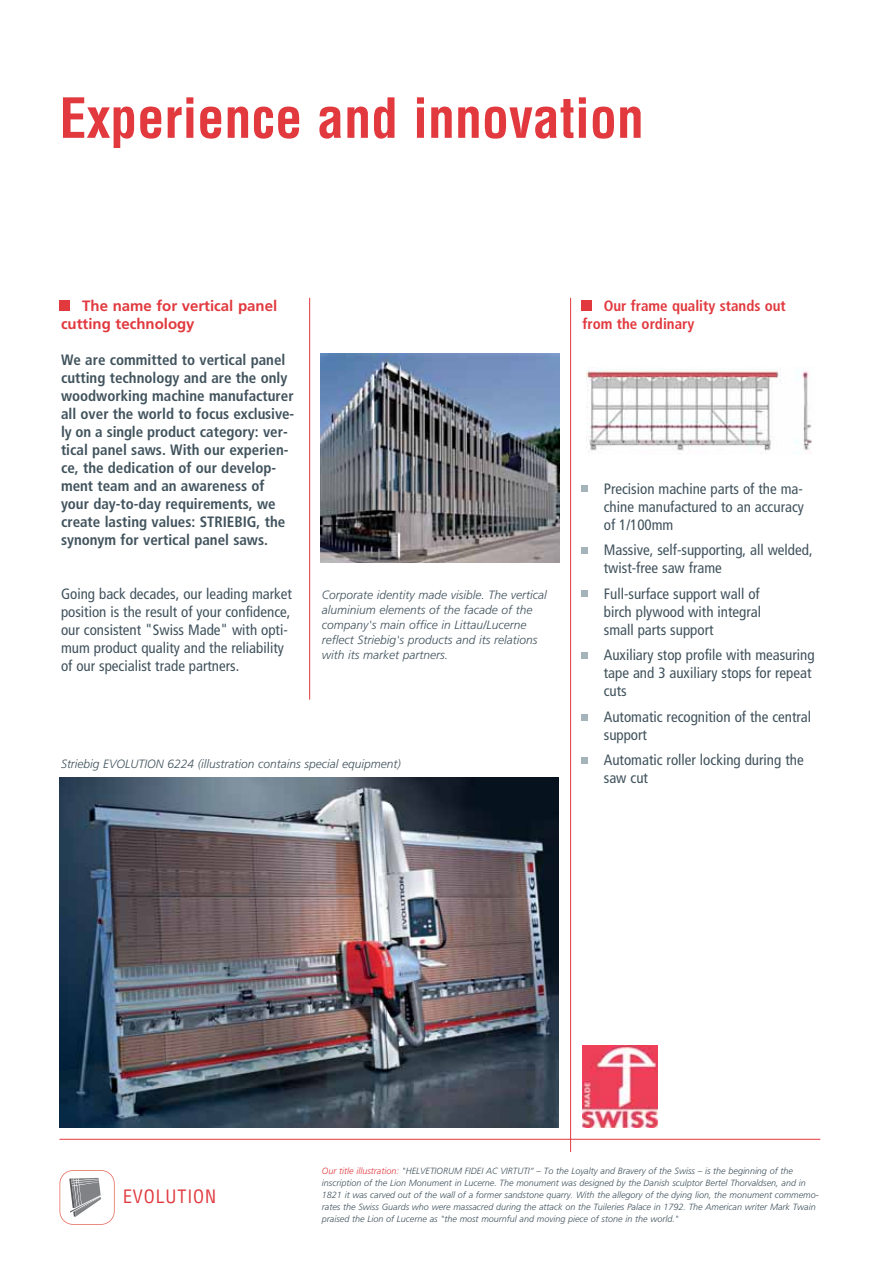
<style>
.page{position:relative;width:893px;height:1263px;background:#fff}
.page>*{position:absolute;margin:0;border:0;box-sizing:border-box;transform-origin:0 0}
.t1{font:700 condensed 54px "Helvetica";color:#e1393e}
.t2{font:condensed 18px "Helvetica";letter-spacing:.05em;color:#e1393e}
.t3{font:condensed 15px/18px "Frutiger";color:#41535d}
.t4{font:700 condensed 15px/18px "Frutiger";color:#41535d}
.t5{font:700 15px/18px "Frutiger";color:#e1393e}
.t6{font:700 condensed 15px/18px "Frutiger";color:#e1393e}
.t7{font:italic 300 12px/15px "Frutiger";color:#41535d}
.t8{font:italic 300 9px/12px "Frutiger";color:#41535d}
.s1{color:#e1393e}
</style>
<div class="page">
<div style="left:59px;top:1170px;width:56px;height:55px;border:1px solid #e66659;border-radius:13px"></div>
<svg style="left:69px;top:1178px;width:33px;height:39px"></svg>
<svg style="left:582px;top:1045px;width:76px;height:83px"></svg>
<img style="left:583px;top:1046px;width:74px;height:81px">
<img style="left:586px;top:369px;width:226px;height:84px">
<img style="left:320px;top:354px;width:239px;height:209px">
<img style="left:59px;top:778px;width:500px;height:350px">
<div style="left:59px;top:300px;width:11px;height:11px;background:#e1393e"></div>
<div style="left:581px;top:300px;width:11px;height:11px;background:#e1393e"></div>
<svg style="left:581px;top:486px;width:6px;height:6px"></svg>
<svg style="left:581px;top:547px;width:6px;height:6px"></svg>
<svg style="left:581px;top:591px;width:6px;height:6px"></svg>
<svg style="left:581px;top:652px;width:6px;height:6px"></svg>
<svg style="left:581px;top:714px;width:6px;height:6px"></svg>
<svg style="left:581px;top:757px;width:6px;height:6px"></svg>
<hr style="left:309px;top:298px;width:1px;height:402px;background:#e1393e">
<hr style="left:570px;top:298px;width:1px;height:854px;background:#e1393e">
<hr style="left:59px;top:1139px;width:761px;height:1px;background:#e1393e">
<h1 class="t1" style="left:59px;top:97px;width:586px">Experience and innovation</h1>
<p class="t5" style="left:61px;top:298px;width:218px;text-indent:21px">The name for vertical panel cutting technology</p>
<p class="t4" style="left:61px;top:352px;width:235px">We are committed to vertical panel cutting technology and are the only woodworking machine manufacturer all over the world to focus exclusive&shy;ly on a single product category: ver&shy;tical panel saws. With our experien&shy;ce, the dedication of our develop&shy;ment team and an awareness of your day-to-day requirements, we create lasting values: STRIEBIG, the synonym for vertical panel saws.</p>
<p class="t3" style="left:61px;top:586px;width:232px">Going back decades, our leading market position is the result of your confidence, our consistent "Swiss Made" with opti&shy;mum product quality and the reliability of our specialist trade partners.</p>
<p class="t7" style="left:322px;top:588px;width:226px">Corporate identity made visible. The vertical aluminium elements of the facade of the company's main office in Littau/Lucerne reflect Striebig's products and its relations with its market partners.</p>
<p class="t7" style="left:61px;top:757px;width:341px">Striebig EVOLUTION 6224 (illustration contains special equipment)</p>
<p class="t6" style="left:582px;top:298px;width:205px;text-indent:21px">Our frame quality stands out from the ordinary</p>
<p class="t3" style="left:604px;top:481px;width:202px;text-align:justify">Precision machine parts of the ma&shy;chine manufactured to an accuracy of 1/100mm</p>
<p class="t3" style="left:604px;top:542px;width:210px">Massive, self-supporting, all welded, twist-free saw frame</p>
<p class="t3" style="left:604px;top:586px;width:159px;text-align:justify">Full-surface support wall of birch plywood with integral small parts support</p>
<p class="t3" style="left:604px;top:647px;width:212px">Auxiliary stop profile with measuring tape and 3 auxiliary stops for repeat cuts</p>
<p class="t3" style="left:604px;top:709px;width:209px">Automatic recognition of the central support</p>
<p class="t3" style="left:604px;top:752px;width:201px">Automatic roller locking during the saw cut</p>
<p class="t2" style="left:123px;top:1190px;width:95px">EVOLUTION</p>
<p class="t8" style="left:322px;top:1165px;width:498px"><span class="s1">Our title illustration:</span> "HELVETIORUM FIDEI AC VIRTUTI“ – To the Loyalty and Bravery of the Swiss – is the beginning of the inscription of the Lion Monument in Lucerne. The monument was designed by the Danish sculptor Bertel Thorvaldsen, and in 1821 it was carved out of the wall of a former sandstone quarry. With the allegory of the dying lion, the monument commemo&shy;rates the Swiss Guards who were massacred during the attack on the Tuileries Palace in 1792. The American writer Mark Twain praised the Lion of Lucerne as "the most mournful and moving piece of stone in the world."</p>
</div>
